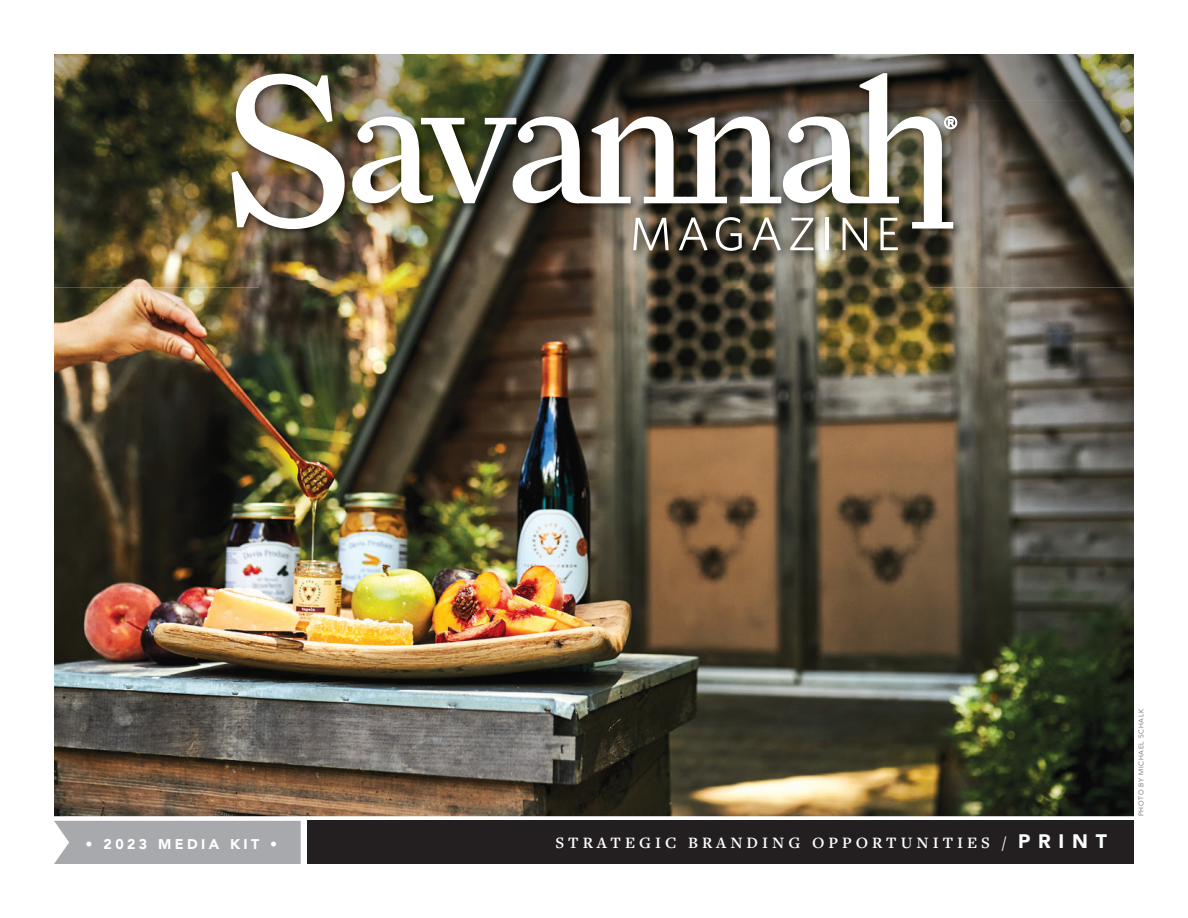
<style>
.page{position:relative;width:1188px;height:918px;background:#fff}
.page>*{position:absolute;margin:0;border:0;box-sizing:border-box;transform-origin:0 0}
.t1{font:600 16.5px "Freight Text Pro";letter-spacing:.24em;color:#fff}
.t2{font:900 14.1px "Avenir";letter-spacing:.24em;color:#fff}
.t3{font:300 6.75px "Avenir LT Std";letter-spacing:.1em;color:#57585a}
.s1{font-weight:900}
.s2{font-family:"Avenir";font-weight:900;font-size:19.5px}
</style>
<div class="page">
<img style="left:54px;top:287px;width:1080px;height:529px">
<img style="left:54px;top:54px;width:205px;height:233px">
<img style="left:259px;top:54px;width:875px;height:46px">
<img style="left:929px;top:100px;width:205px;height:187px">
<img style="left:259px;top:261px;width:670px;height:26px">
<img style="left:229px;top:69px;width:738px;height:192px">
<img style="left:232px;top:74px;width:113px;height:155px">
<img style="left:352px;top:73px;width:605px;height:178px">
<div style="left:308px;top:821px;width:826px;height:43px;background:#231f20"></div>
<div style="left:54px;top:821px;width:247px;height:43px;background:#a8a9ad"></div>
<p class="t2" style="left:86px;top:832px;width:193px">• 2023 MEDIA KIT •</p>
<p class="t1" style="left:556px;top:832px;width:553px">STRATEGIC BRANDING OPPORTUNITIES <span class="s1">/</span> <span class="s2">P R I N T</span></p>
<p class="t3" style="left:1137px;top:816px;width:109px;rotate:-90deg">PHOTO BY MICHAEL SCHALK</p>
</div>
